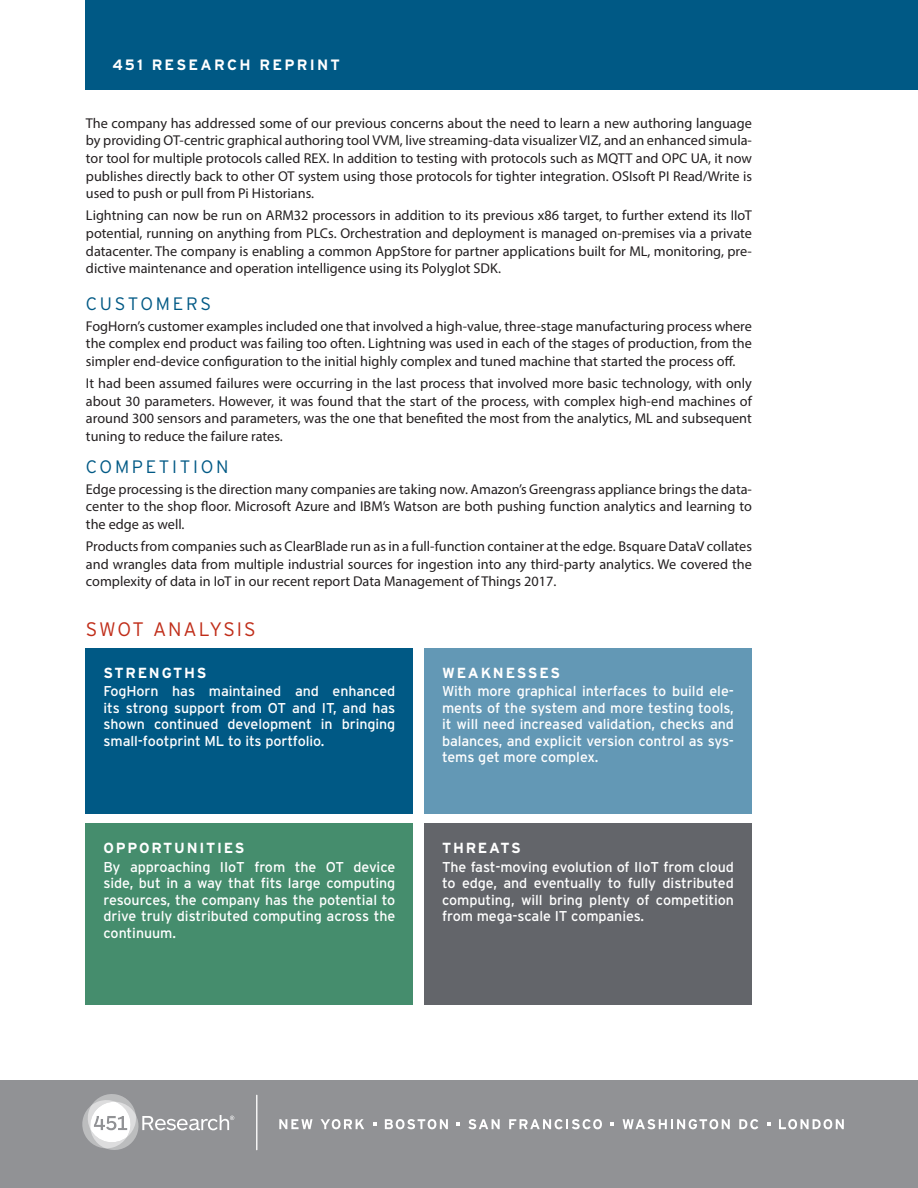
<style>
.page{position:relative;width:918px;height:1188px;background:#fff}
.page>*{position:absolute;margin:0;border:0;box-sizing:border-box;transform-origin:0 0}
.SWOT_Hed{font:300 19.5px "Interstate";letter-spacing:.095em;color:#c02d19}
.Hed_30_Shorter{font:300 18px "Interstate";letter-spacing:.15em;color:#005985}
.Hed_30_Solid_Light{font:300 18px "Interstate";letter-spacing:.15em;color:#005985}
.Header{font:700 15px "Interstate";letter-spacing:.15em;color:#fff}
.SWOT_Head{font:700 14.7px "Interstate";letter-spacing:.12em;color:#fff}
.Myriad_Body{font:14.25px/17.7px "Myriad Pro";color:#231f20;text-align:justify}
.SWOT_Body{font:14.25px/16.5px "Interstate";letter-spacing:-.005em;color:#fff;text-align:justify}
</style>
<div class="page">
<div style="left:0;top:1080px;width:918px;height:108px;background:#919295"></div>
<hr style="left:256px;top:1095px;width:1px;height:55px;background:#fff">
<svg style="left:82px;top:1094px;width:152px;height:56px"></svg>
<svg style="left:279px;top:1119px;width:34px;height:10px"></svg>
<svg style="left:321px;top:1119px;width:43px;height:10px"></svg>
<svg style="left:385px;top:1119px;width:63px;height:10px"></svg>
<svg style="left:468px;top:1119px;width:32px;height:10px"></svg>
<svg style="left:509px;top:1119px;width:93px;height:10px"></svg>
<svg style="left:623px;top:1119px;width:107px;height:10px"></svg>
<svg style="left:739px;top:1119px;width:19px;height:10px"></svg>
<svg style="left:779px;top:1119px;width:65px;height:10px"></svg>
<svg style="left:373px;top:1122px;width:3px;height:4px"></svg>
<svg style="left:456px;top:1122px;width:4px;height:4px"></svg>
<svg style="left:611px;top:1122px;width:3px;height:4px"></svg>
<svg style="left:767px;top:1122px;width:3px;height:4px"></svg>
<div style="left:86px;top:0;width:832px;height:90px;background:#005985"></div>
<div style="left:86px;top:648px;width:327px;height:165px;background:#005985"></div>
<div style="left:424px;top:648px;width:328px;height:165px;background:#6398b5"></div>
<div style="left:86px;top:823px;width:327px;height:182px;background:#458d6d"></div>
<div style="left:424px;top:823px;width:328px;height:182px;background:#63656a"></div>
<p class="Header" style="left:112px;top:55px;width:229px">451 RESEARCH REPRINT</p>
<p class="Myriad_Body" style="left:86px;top:114px;width:668px">The company has addressed some of our previous concerns about the need to learn a new authoring language by providing OT-centric graphical authoring tool VVM, live streaming-data visualizer VIZ, and an enhanced simula&shy;tor tool for multiple protocols called REX. In addition to testing with protocols such as MQTT and OPC UA, it now publishes directly back to other OT system using those protocols for tighter integration. OSIsoft PI Read/Write is used to push or pull from Pi Historians.</p>
<p class="Myriad_Body" style="left:86px;top:206px;width:668px">Lightning can now be run on ARM32 processors in addition to its previous x86 target, to further extend its IIoT potential, running on anything from PLCs. Orchestration and deployment is managed on-premises via a private datacenter. The company is enabling a common AppStore for partner applications built for ML, monitoring, pre&shy;dictive maintenance and operation intelligence using its Polyglot SDK.</p>
<p class="Hed_30_Solid_Light" style="left:86px;top:293px;width:127px">CUSTOMERS</p>
<p class="Myriad_Body" style="left:86px;top:317px;width:668px">FogHorn’s customer examples included one that involved a high-value, three-stage manufacturing process where the complex end product was failing too often. Lightning was used in each of the stages of production, from the simpler end-device configuration to the initial highly complex and tuned machine that started the process off.</p>
<p class="Myriad_Body" style="left:86px;top:374px;width:667px">It had been assumed failures were occurring in the last process that involved more basic technology, with only about 30 parameters. However, it was found that the start of the process, with complex high-end machines of around 300 sensors and parameters, was the one that benefited the most from the analytics, ML and subsequent tuning to reduce the failure rates.</p>
<p class="Hed_30_Shorter" style="left:86px;top:456px;width:144px">COMPETITION</p>
<p class="Myriad_Body" style="left:86px;top:480px;width:668px">Edge processing is the direction many companies are taking now. Amazon’s Greengrass appliance brings the data&shy;center to the shop floor. Microsoft Azure and IBM’s Watson are both pushing function analytics and learning to the edge as well.</p>
<p class="Myriad_Body" style="left:86px;top:537px;width:668px">Products from companies such as ClearBlade run as in a full-function container at the edge. Bsquare DataV collates and wrangles data from multiple industrial sources for ingestion into any third-party analytics. We covered the complexity of data in IoT in our recent report Data Management of Things 2017.</p>
<p class="SWOT_Hed" style="left:86px;top:617px;width:171px">SWOT ANALYSIS</p>
<p class="SWOT_Head" style="left:104px;top:664px;width:105px">STRENGTHS</p>
<p class="SWOT_Body" style="left:104px;top:683px;width:293px">FogHorn has maintained and enhanced its strong support from OT and IT, and has shown continued development in bringing small-footprint ML to its portfolio.</p>
<p class="SWOT_Head" style="left:442px;top:664px;width:119px">WEAKNESSES</p>
<p class="SWOT_Body" style="left:442px;top:683px;width:293px">With more graphical interfaces to build ele&shy;ments of the system and more testing tools, it will need increased validation, checks and balances, and explicit version control as sys&shy;tems get more complex.</p>
<p class="SWOT_Head" style="left:104px;top:839px;width:143px">OPPORTUNITIES</p>
<p class="SWOT_Body" style="left:104px;top:858px;width:293px">By approaching IIoT from the OT device side, but in a way that fits large computing resources, the company has the potential to drive truly distributed computing across the continuum.</p>
<p class="SWOT_Head" style="left:442px;top:839px;width:80px">THREATS</p>
<p class="SWOT_Body" style="left:442px;top:858px;width:293px">The fast-moving evolution of IIoT from cloud to edge, and eventually to fully distributed computing, will bring plenty of competition from mega-scale IT companies.</p>
</div>
